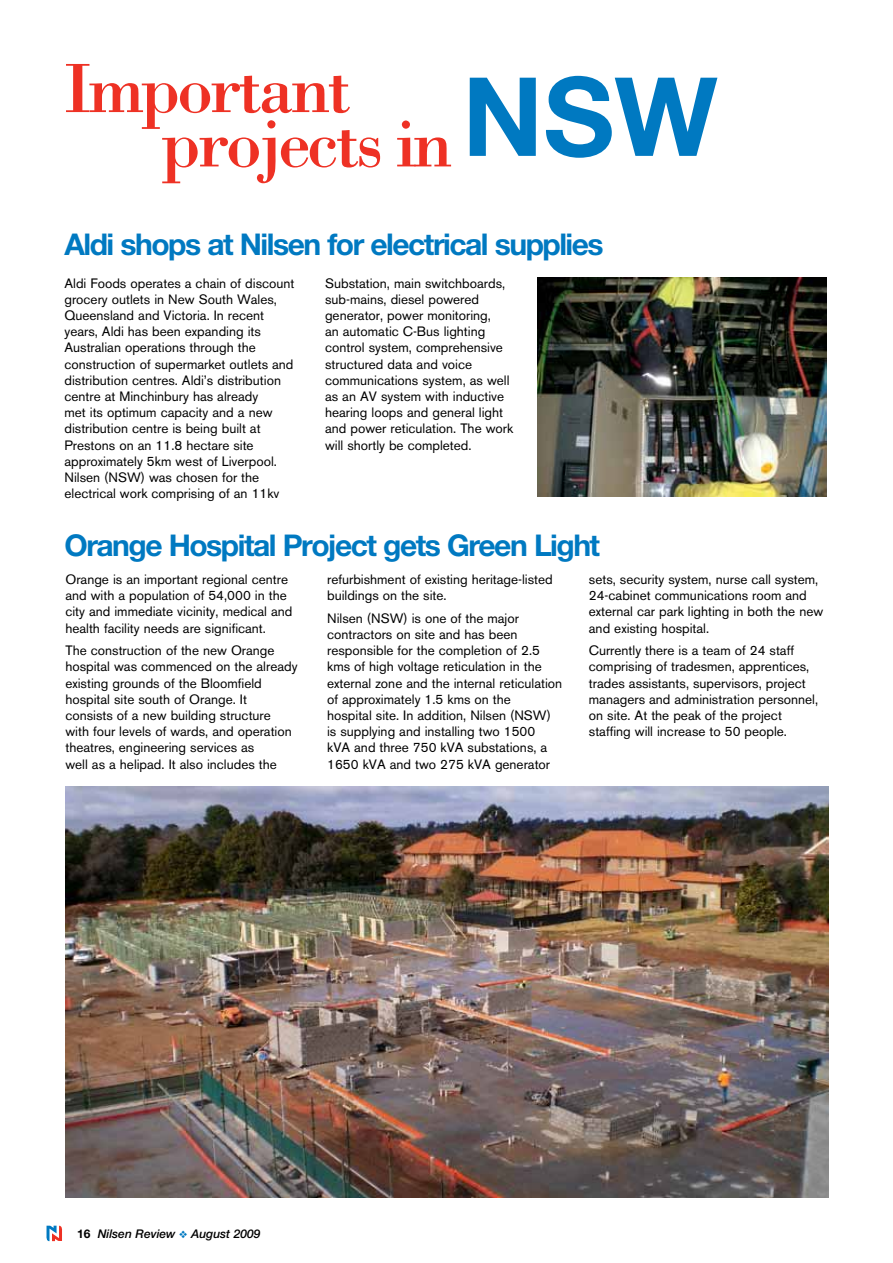
<style>
.page{position:relative;width:893px;height:1263px;background:#fff}
.page>*{position:absolute;margin:0;border:0;box-sizing:border-box;transform-origin:0 0}
.t1{font:700 109.5px "Helvetica Neue";color:#0079c1}
.t2{font:72px/54.3px "Bodoni";letter-spacing:-.05em;color:#ee3124}
.t3{font:700 30px "Helvetica Neue";letter-spacing:-.05em;color:#0079c1}
.t4{font:13.5px/16.2px "Akzidenz Grotesk BE";color:#000}
.t5{font:italic 500 12px "Helvetica Neue";color:#000}
.s1{font-weight:700;font-style:normal}
.s2{color:#0079c1}
</style>
<div class="page">
<svg style="left:47px;top:1226px;width:15px;height:15px"></svg>
<img style="left:65px;top:786px;width:763px;height:411px">
<img style="left:537px;top:277px;width:290px;height:220px">
<h2 class="t2" style="left:161px;top:59px;width:293px;text-indent:-97px">Importa projects in</h2>
<h1 class="t1" style="left:291px;top:49px;width:429px"><sup>nt</sup> NSW</h1>
<h3 class="t3" style="left:64px;top:226px;width:541px">Aldi shops at Nilsen for electrical supplies</h3>
<p class="t4" style="left:64px;top:275px;width:232px">Aldi Foods operates a chain of discount grocery outlets in New South Wales, Queensland and Victoria. In recent years, Aldi has been expanding its Australian operations through the construction of supermarket outlets and distribution centres. Aldi’s distribution centre at Minchinbury has already<br>met its optimum capacity and a new distribution centre is being built at Prestons on an 11.8 hectare site approximately 5km west of Liverpool.<br>Nilsen (NSW) was chosen for the electrical work comprising of an 11kv</p>
<p class="t4" style="left:325px;top:275px;width:190px">Substation, main switchboards, sub-mains, diesel powered generator, power monitoring,<br>an automatic C-Bus lighting control system, comprehensive structured data and voice communications system, as well as an AV system with inductive hearing loops and general light and power reticulation. The work will shortly be completed.</p>
<h3 class="t3" style="left:64px;top:527px;width:537px">Orange Hospital Project gets Green Light</h3>
<p class="t4" style="left:65px;top:571px;width:229px">Orange is an important regional centre and with a population of 54,000 in the city and immediate vicinity, medical and health facility needs are significant.</p>
<p class="t4" style="left:65px;top:642px;width:234px">The construction of the new Orange hospital was commenced on the already existing grounds of the Bloomfield hospital site south of Orange. It consists of a new building structure with four levels of wards, and operation theatres, engineering services as<br>well as a helipad. It also includes the</p>
<p class="t4" style="left:327px;top:571px;width:227px">refurbishment of existing heritage-listed buildings on the site.</p>
<p class="t4" style="left:327px;top:610px;width:237px">Nilsen (NSW) is one of the major contractors on site and has been responsible for the completion of 2.5 kms of high voltage reticulation in the external zone and the internal reticulation of approximately 1.5 kms on the<br>hospital site. In addition, Nilsen (NSW) is supplying and installing two 1500<br>kVA and three 750 kVA substations, a 1650 kVA and two 275 kVA generator</p>
<p class="t4" style="left:589px;top:571px;width:236px">sets, security system, nurse call system, 24-cabinet communications room and external car park lighting in both the new and existing hospital.</p>
<p class="t4" style="left:589px;top:642px;width:231px">Currently there is a team of 24 staff comprising of tradesmen, apprentices, trades assistants, supervisors, project managers and administration personnel, on site. At the peak of the project staffing will increase to 50 people.</p>
<p class="t5" style="left:77px;top:1227px;width:185px"><span class="s1">16</span> Nilsen Review <span class="s2">❖</span> August 2009</p>
</div>
